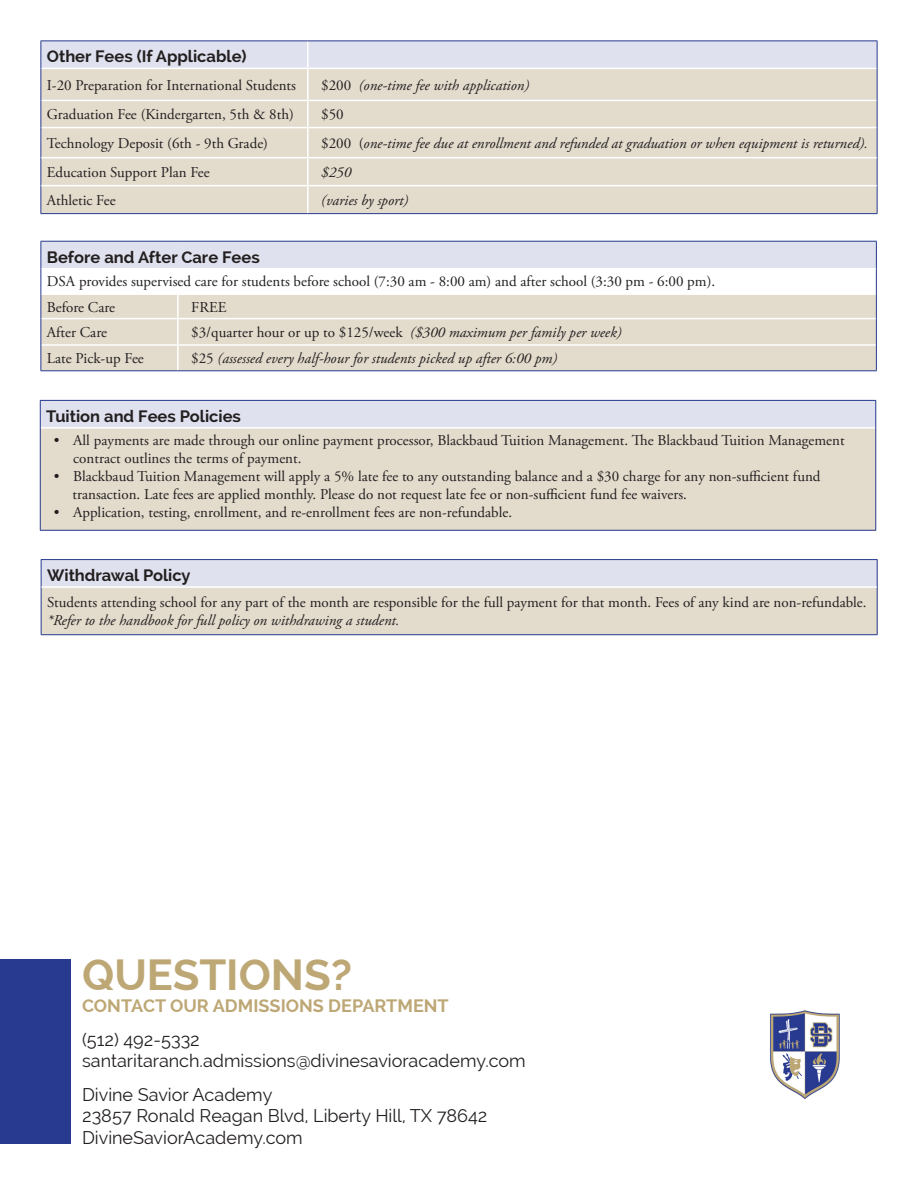
<style>
.page{position:relative;width:918px;height:1188px;background:#fff}
.page>*{position:absolute;margin:0;border:0;box-sizing:border-box;transform-origin:0 0}
.t1{font:700 43.5px "Raleway";color:#bda775}
.t2{font:18px "Raleway";color:#231f20}
.t3{font:700 18px "Raleway";color:#bda775}
.t4{font:700 16.5px "Raleway";color:#231f20}
.t5{font:15px/18px "Adobe Garamond Pro";color:#231f20}
.t6{font:italic 15px "Adobe Garamond Pro";color:#231f20}
.s1{font-style:normal}
.s2{font-style:italic}
</style>
<div class="page">
<div style="left:41px;top:241px;width:835px;height:28px;background:#dfe1ee"></div>
<div style="left:41px;top:295px;width:835px;height:75px;background:#e3dccd"></div>
<hr style="left:41px;top:268px;width:137px;height:1px;background:#fff">
<hr style="left:178px;top:268px;width:698px;height:1px;background:#fff">
<hr style="left:177px;top:295px;width:2px;height:23px;background:#fff">
<hr style="left:41px;top:318px;width:137px;height:1px;background:#fff">
<hr style="left:178px;top:318px;width:698px;height:1px;background:#fff">
<hr style="left:177px;top:319px;width:2px;height:25px;background:#fff">
<hr style="left:41px;top:344px;width:137px;height:2px;background:#fff">
<hr style="left:178px;top:344px;width:698px;height:2px;background:#fff">
<hr style="left:177px;top:346px;width:2px;height:24px;background:#fff">
<hr style="left:40px;top:241px;width:138px;height:1px;background:#273a8f">
<hr style="left:178px;top:241px;width:699px;height:1px;background:#273a8f">
<svg style="left:40px;top:242px;width:1px;height:128px"></svg>
<svg style="left:876px;top:242px;width:1px;height:128px"></svg>
<hr style="left:40px;top:370px;width:138px;height:1px;background:#273a8f">
<hr style="left:178px;top:370px;width:699px;height:1px;background:#273a8f">
<div style="left:40px;top:400px;width:836px;height:28px;background:#dfe1ee"></div>
<div style="left:40px;top:428px;width:836px;height:102px;background:#e3dccd"></div>
<hr style="left:41px;top:427px;width:834px;height:2px;background:#fff">
<hr style="left:40px;top:400px;width:836px;height:1px;background:#273a8f">
<svg style="left:40px;top:401px;width:1px;height:27px"></svg>
<svg style="left:875px;top:401px;width:1px;height:27px"></svg>
<hr style="left:40px;top:428px;width:1px;height:102px;background:#273a8f">
<hr style="left:875px;top:428px;width:1px;height:102px;background:#273a8f">
<hr style="left:40px;top:530px;width:836px;height:1px;background:#273a8f">
<div style="left:41px;top:560px;width:836px;height:27px;background:#dfe1ee"></div>
<div style="left:41px;top:587px;width:836px;height:48px;background:#e3dccd"></div>
<hr style="left:41px;top:559px;width:837px;height:1px;background:#283b8e">
<svg style="left:41px;top:560px;width:1px;height:27px"></svg>
<svg style="left:877px;top:560px;width:1px;height:27px"></svg>
<hr style="left:41px;top:587px;width:1px;height:47px;background:#283b8e">
<hr style="left:877px;top:587px;width:1px;height:47px;background:#283b8e">
<hr style="left:41px;top:634px;width:837px;height:1px;background:#283b8e">
<hr style="left:42px;top:586px;width:835px;height:2px;background:#fff">
<img style="left:770px;top:1010px;width:70px;height:89px">
<div style="left:0;top:959px;width:70px;height:185px;background:#273a8f"></div>
<div style="left:41px;top:69px;width:836px;height:144px;background:#e3dccd"></div>
<hr style="left:307px;top:69px;width:2px;height:31px;background:#fff">
<hr style="left:41px;top:100px;width:267px;height:1px;background:#fff">
<hr style="left:308px;top:100px;width:569px;height:1px;background:#fff">
<hr style="left:307px;top:101px;width:2px;height:26px;background:#fff">
<hr style="left:41px;top:127px;width:267px;height:1px;background:#fff">
<hr style="left:308px;top:127px;width:569px;height:1px;background:#fff">
<hr style="left:307px;top:128px;width:2px;height:29px;background:#fff">
<hr style="left:307px;top:158px;width:2px;height:27px;background:#fff">
<hr style="left:307px;top:186px;width:2px;height:27px;background:#fff">
<hr style="left:877px;top:68px;width:1px;height:32px;background:#273a8f">
<svg style="left:877px;top:100px;width:1px;height:28px"></svg>
<hr style="left:877px;top:128px;width:1px;height:30px;background:#273a8f">
<svg style="left:877px;top:158px;width:1px;height:55px"></svg>
<hr style="left:40px;top:40px;width:268px;height:1px;background:#273a8f">
<svg style="left:40px;top:41px;width:838px;height:27px;background:#dcdeec"></svg>
<hr style="left:308px;top:40px;width:569px;height:1px;background:#273a8f">
<hr style="left:40px;top:68px;width:1px;height:32px;background:#273a8f">
<svg style="left:40px;top:100px;width:1px;height:28px"></svg>
<hr style="left:40px;top:128px;width:1px;height:30px;background:#273a8f">
<svg style="left:40px;top:158px;width:1px;height:55px"></svg>
<hr style="left:41px;top:157px;width:267px;height:1px;background:#fff">
<hr style="left:308px;top:157px;width:569px;height:1px;background:#fff">
<hr style="left:41px;top:185px;width:267px;height:1px;background:#fff">
<hr style="left:308px;top:185px;width:569px;height:1px;background:#fff">
<hr style="left:40px;top:213px;width:268px;height:1px;background:#273a8f">
<hr style="left:308px;top:213px;width:569px;height:1px;background:#273a8f">
<p class="t4" style="left:47px;top:47px;width:201px">Other Fees (If Applicable)</p>
<p class="t5" style="left:47px;top:77px;width:251px">I-20 Preparation for International Students</p>
<p class="t6" style="left:321px;top:76px;width:209px"><span class="s1">$200</span> (one-time fee with application)</p>
<p class="t5" style="left:47px;top:106px;width:249px">Graduation Fee (Kindergarten, 5th &amp; 8th)</p>
<p class="t5" style="left:321px;top:106px;width:24px">$50</p>
<p class="t5" style="left:47px;top:135px;width:223px">Technology Deposit (6th - 9th Grade)</p>
<p class="t6" style="left:321px;top:134px;width:548px"><span class="s1">$200 (</span>one-time fee due at enrollment and refunded at graduation or when equipment is returned).</p>
<p class="t5" style="left:47px;top:164px;width:164px">Education Support Plan Fee</p>
<p class="t6" style="left:321px;top:163px;width:31px">$250</p>
<p class="t5" style="left:47px;top:192px;width:70px">Athletic Fee</p>
<p class="t6" style="left:321px;top:191px;width:89px">(varies by sport)</p>
<p class="t4" style="left:47px;top:247px;width:214px">Before and After Care Fees</p>
<p class="t5" style="left:47px;top:272px;width:670px">DSA provides supervised care for students before school (7:30 am - 8:00 am) and after school (3:30 pm - 6:00 pm).</p>
<p class="t5" style="left:47px;top:299px;width:70px">Before Care</p>
<p class="t5" style="left:191px;top:299px;width:37px">FREE</p>
<p class="t5" style="left:47px;top:324px;width:62px">After Care</p>
<p class="t5" style="left:191px;top:324px;width:432px">$3/quarter hour or up to $125/week <span class="s2">($300 maximum per family per week)</span></p>
<p class="t5" style="left:47px;top:350px;width:99px">Late Pick-up Fee</p>
<p class="t6" style="left:191px;top:350px;width:367px"><span class="s1">$25</span> (assessed every half-hour for students picked up after 6:00 pm)</p>
<p class="t4" style="left:46px;top:407px;width:196px">Tuition and Fees Policies</p>
<p class="t5" style="left:73px;top:432px;width:773px;text-indent:-20px">• All payments are made through our online payment processor, Blackbaud Tuition Management. The Blackbaud Tuition Management contract outlines the terms of payment.</p>
<p class="t5" style="left:54px;top:468px;width:768px">• Blackbaud Tuition Management will apply a 5% late fee to any outstanding balance and a $30 charge for any non-sufficient fund</p>
<p class="t5" style="left:73px;top:486px;width:616px">transaction. Late fees are applied monthly. Please do not request late fee or non-sufficient fund fee waivers.</p>
<p class="t5" style="left:54px;top:504px;width:460px">• Application, testing, enrollment, and re-enrollment fees are non-refundable.</p>
<p class="t4" style="left:47px;top:566px;width:145px">Withdrawal Policy</p>
<p class="t5" style="left:47px;top:594px;width:821px">Students attending school for any part of the month are responsible for the full payment for that month. Fees of any kind are non-refundable.</p>
<p class="t6" style="left:47px;top:612px;width:354px">*Refer to the handbook for full policy on withdrawing a student.</p>
<p class="t1" style="left:82px;top:950px;width:272px">QUESTIONS?</p>
<p class="t3" style="left:82px;top:995px;width:368px">CONTACT OUR ADMISSIONS DEPARTMENT</p>
<p class="t2" style="left:82px;top:1029px;width:119px">(512) 492-5332</p>
<p class="t2" style="left:82px;top:1050px;width:445px">santaritaranch.admissions@divinesavioracademy.com</p>
<p class="t2" style="left:82px;top:1084px;width:192px">Divine Savior Academy</p>
<p class="t2" style="left:82px;top:1106px;width:407px">23857 Ronald Reagan Blvd, Liberty Hill, TX 78642</p>
<p class="t2" style="left:82px;top:1127px;width:222px">DivineSaviorAcademy.com</p>
</div>
